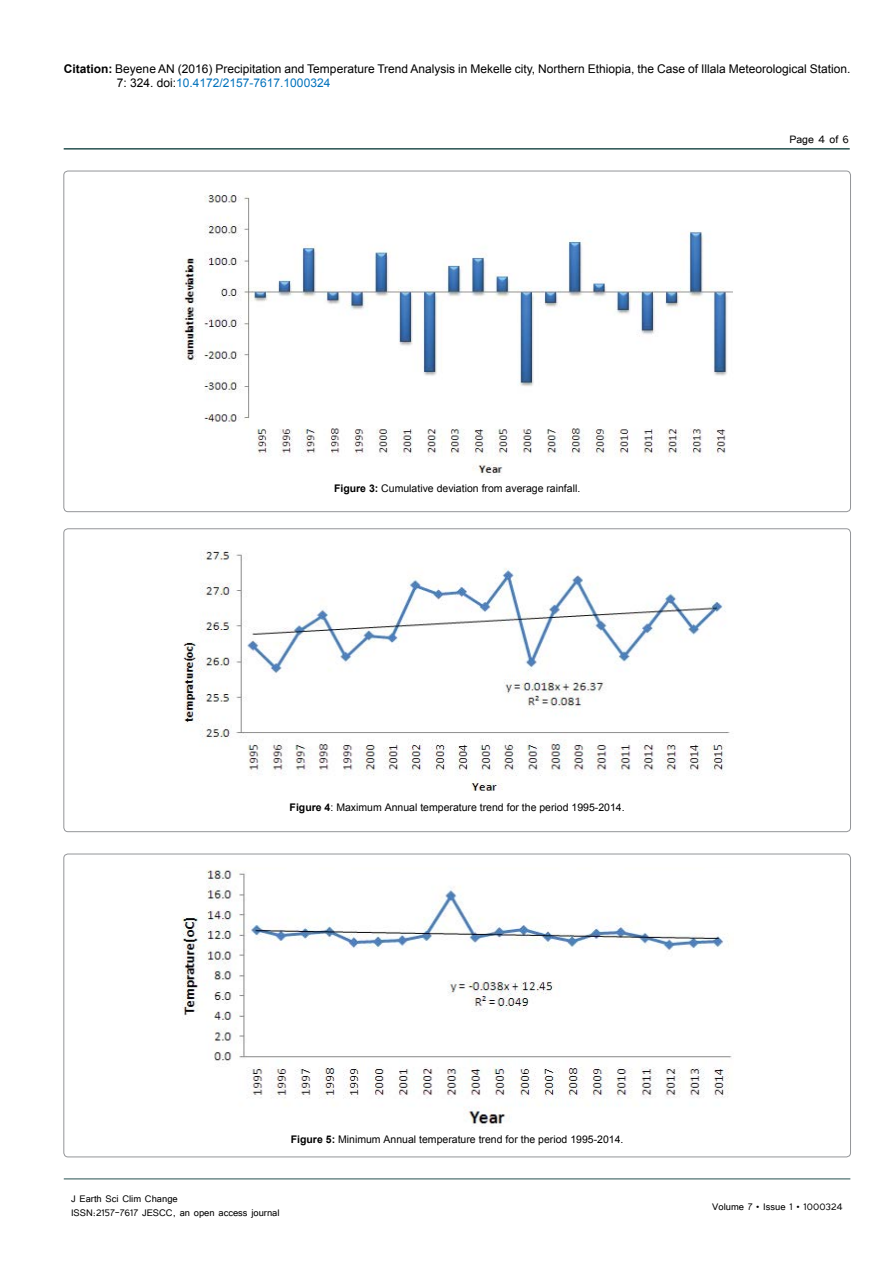
<style>
.page{position:relative;width:893px;height:1263px;background:#fff}
.page>*{position:absolute;margin:0;border:0;box-sizing:border-box;transform-origin:0 0}
.t1{font:13.5px "Tunga";color:#000}
.t2{font:12px/14.4px "Arial";color:#000}
.t3{font:12px/14.4px "Tunga";color:#000}
.t4{font:10.5px "Arial";color:#000}
.s1{font-weight:700}
.s2{color:#0072bc}
</style>
<div class="page">
<hr style="left:64px;top:148px;width:786px;height:2px;background:#265150">
<hr style="left:64px;top:1179px;width:786px;height:1px;background:#265150">
<img style="left:181px;top:191px;width:552px;height:284px">
<img style="left:183px;top:551px;width:547px;height:240px">
<img style="left:181px;top:869px;width:551px;height:258px">
<p class="t2" style="left:117px;top:61px;width:735px;text-indent:-53px"><span class="s1">Citation:</span> Beyene AN (2016) Precipitation and Temperature Trend Analysis in Mekelle city, Northern Ethiopia, the Case of Illala Meteorological Station.<br>7: 324. doi:<span class="s2">10.4172/2157-7617.1000324</span></p>
<p class="t1" style="left:789px;top:131px;width:61px">Page 4 of 6</p>
<p class="t4" style="left:334px;top:481px;width:248px"><span class="s1">Figure 3:</span> Cumulative deviation from average rainfall.</p>
<p class="t4" style="left:290px;top:800px;width:336px"><span class="s1">Figure 4</span>: Maximum Annual temperature trend for the period 1995-2014.</p>
<p class="t4" style="left:291px;top:1132px;width:334px"><span class="s1">Figure 5:</span> Minimum Annual temperature trend for the period 1995-2014.</p>
<p class="t3" style="left:71px;top:1190px;width:210px">J Earth Sci Clim Change<br>ISSN:2157-7617 JESCC, an open access journal</p>
<p class="t3" style="left:712px;top:1199px;width:132px">Volume 7 • Issue 1 • 1000324</p>
</div>
